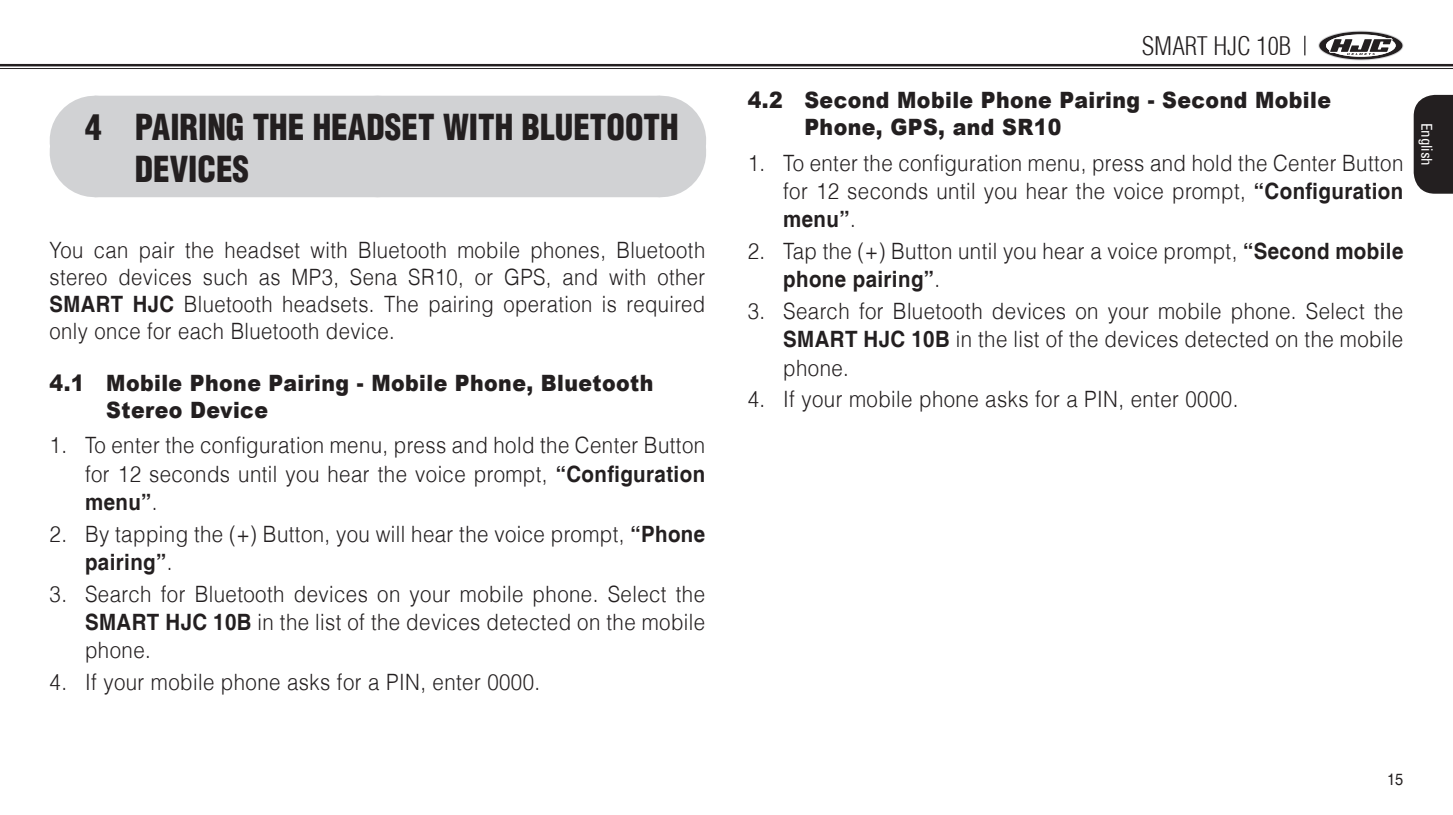
<style>
.page{position:relative;width:1453px;height:815px;background:#fff}
.page>*{position:absolute;margin:0;border:0;box-sizing:border-box;transform-origin:0 0}
.t1{font:900 condensed 35px/42px "Helvetica";color:#231f20;scale:.95 1}
.t2{font:300 condensed 25px "Helvetica";color:#231f20}
.t3{font:300 22.5px/28.2px "Helvetica LT";letter-spacing:.02em;color:#231f20;text-align:right;scale:.91 1}
.t4{font:300 22.5px/27px "Helvetica LT";letter-spacing:.02em;color:#231f20;text-align:justify;scale:.9 1}
.t5{font:900 22.5px/27px "Arial";letter-spacing:.02em;color:#231f20;scale:.91 1}
.t6{font:700 22.5px "Helvetica";letter-spacing:.02em;color:#231f20;scale:.91 1}
.t7{font:16.25px "Helvetica";color:#231f20;scale:.9 1}
.t8{font:condensed 15px "Univers";color:#fff}
.s1{font-family:"Helvetica";font-weight:700}
.s2{font-family:"Helvetica LT";font-weight:300}
</style>
<div class="page">
<svg style="left:0;top:66px;width:1453px;height:1px"></svg>
<hr style="left:0;top:64px;width:1453px;height:2px;background:#231f20">
<hr style="left:0;top:68px;width:1453px;height:1px;background:#231f20">
<svg style="left:1304px;top:36px;width:1px;height:19px"></svg>
<svg style="left:1413px;top:95px;width:40px;height:99px;background:#312d2e"></svg>
<svg style="left:1318px;top:31px;width:85px;height:29px"></svg>
<div style="left:95px;top:96px;width:565px;height:90px;background:#d1d2d4"></div>
<hr style="left:660px;top:96px;width:1px;height:90px;background:#d1d2d4">
<div style="left:95px;top:107px;width:565px;height:90px;background:#d1d2d4"></div>
<hr style="left:660px;top:107px;width:1px;height:90px;background:#d1d2d4">
<h1 class="t1" style="left:135px;top:106px;width:574px;text-indent:-50px">4 PAIRING THE HEADSET WITH BLUETOOTH<br>DEVICES</h1>
<p class="t4" style="left:50px;top:237px;width:730px">You can pair the headset with Bluetooth mobile phones, Bluetooth stereo devices such as MP3, Sena SR10, or GPS, and with other <span class="s1">SMART HJC</span> Bluetooth headsets. The pairing operation is required only once for each Bluetooth device.</p>
<p class="t5" style="left:106px;top:369px;width:603px;text-indent:-57px">4.1 Mobile Phone Pairing - Mobile Phone, Bluetooth<br>Stereo Device</p>
<p class="t3" style="left:50px;top:431px;width:722px">1. To enter the configuration menu, press and hold the Center Button for 12 seconds until you hear the voice prompt, <span class="s1">“Configuration</span></p>
<p class="t6" style="left:85px;top:488px;width:81px">menu”<span class="s2">.</span></p>
<p class="t3" style="left:50px;top:519px;width:722px">2. By tapping the (+) Button, you will hear the voice prompt, <span class="s1">“Phone</span></p>
<p class="t6" style="left:85px;top:548px;width:98px">pairing”<span class="s2">.</span></p>
<p class="t3" style="left:85px;top:579px;width:683px;text-align:justify;text-indent:-35px">3. Search for Bluetooth devices on your mobile phone. Select the <span class="s1">SMART HJC 10B</span> in the list of the devices detected on the mobile phone.</p>
<p class="t3" style="left:50px;top:668px;width:541px">4. If your mobile phone asks for a PIN, enter 0000.</p>
<p class="t2" style="left:1142px;top:30px;width:151px">SMART HJC 10B</p>
<p class="t5" style="left:804px;top:86px;width:580px;text-indent:-57px">4.2 Second Mobile Phone Pairing - Second Mobile<br>Phone, GPS, and SR10</p>
<p class="t3" style="left:748px;top:148px;width:722px">1. To enter the configuration menu, press and hold the Center Button for 12 seconds until you hear the voice prompt, <span class="s1">“Configuration</span></p>
<p class="t6" style="left:783px;top:206px;width:81px">menu”<span class="s2">.</span></p>
<p class="t3" style="left:748px;top:237px;width:722px">2. Tap the (+) Button until you hear a voice prompt, <span class="s1">“Second mobile</span></p>
<p class="t6" style="left:783px;top:266px;width:174px">phone pairing”<span class="s2">.</span></p>
<p class="t3" style="left:783px;top:297px;width:683px;text-align:justify;text-indent:-35px">3. Search for Bluetooth devices on your mobile phone. Select the <span class="s1">SMART HJC 10B</span> in the list of the devices detected on the mobile phone.</p>
<p class="t3" style="left:748px;top:385px;width:541px">4. If your mobile phone asks for a PIN, enter 0000.</p>
<p class="t8" style="left:1436px;top:123px;width:45px;rotate:90deg">English</p>
<p class="t7" style="left:1387px;top:770px;width:20px">15</p>
</div>
